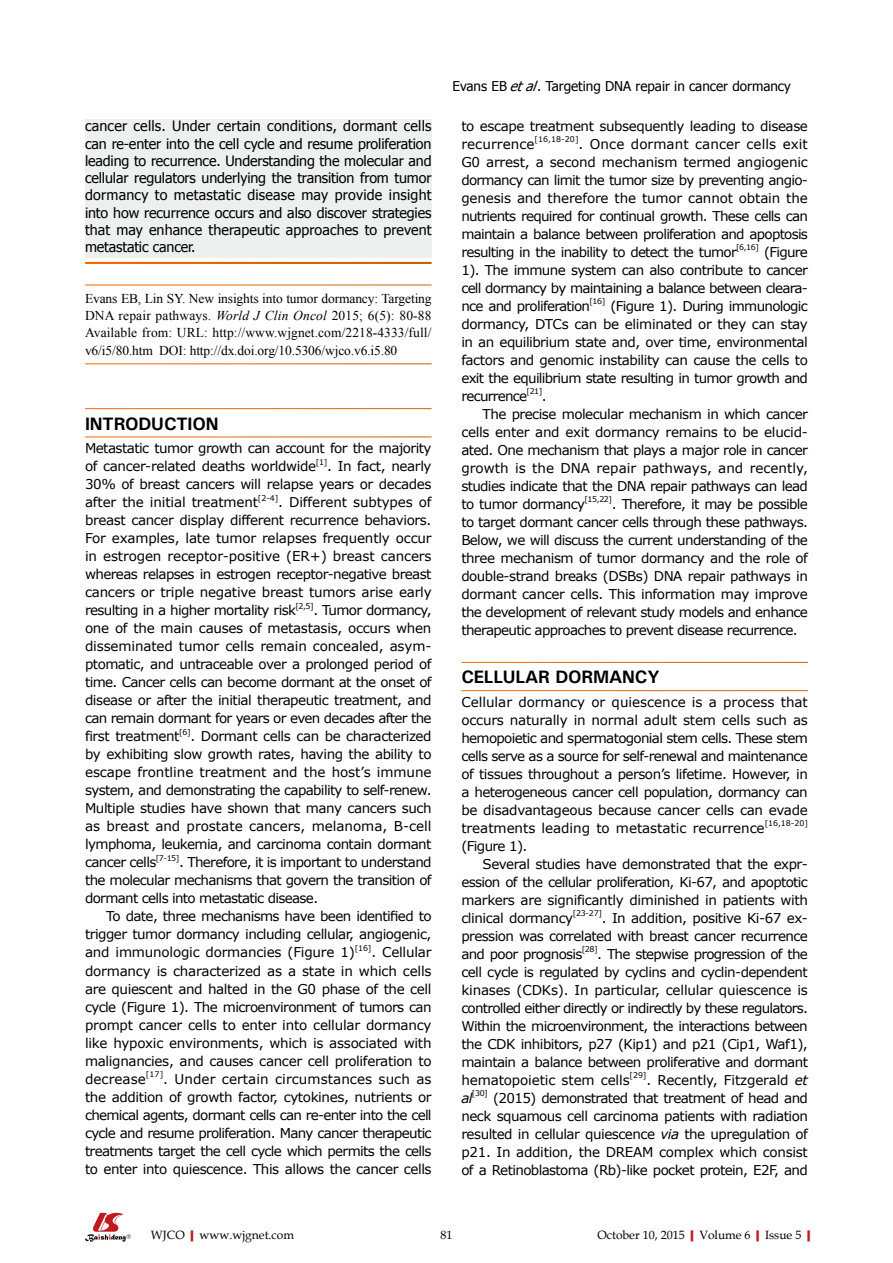
<style>
.page{position:relative;width:893px;height:1263px;background:#fff}
.page>*{position:absolute;margin:0;border:0;box-sizing:border-box;transform-origin:0 0}
.t1{font:700 18px "Univers";letter-spacing:-.01em;color:#000}
.t2{font:14.25px/17.2px "Tahoma";letter-spacing:.005em;color:#000;text-align:justify}
.t3{font:13.5px/18px "Verdana";letter-spacing:-.045em;color:#000;text-align:justify}
.t4{font:13.5px/17.2px "Times New Roman";letter-spacing:-.01em;color:#000;text-align:justify}
.t5{font:13.5px "Verdana";letter-spacing:-.025em;color:#000}
.t6{font:13.5px "Tahoma";color:#000}
.t7{font:13.5px "Verdana";color:#000}
.t8{font:13.5px "Verdana";letter-spacing:-.015em;color:#000}
.t9{font:13.5px "Verdana";letter-spacing:-.01em;color:#000}
.t10{font:italic 13.5px "Verdana";color:#000}
.t11{font:12px "Book Antiqua";color:#000}
.t12{font:7.8px "Verdana";letter-spacing:-.035em;color:#000}
.s1{font-style:italic}
.s2{font-weight:700;color:#c01920}
</style>
<div class="page">
<div style="left:85px;top:119px;width:347px;height:139px;background:#eeefef"></div>
<svg style="left:85px;top:1213px;width:46px;height:29px"></svg>
<p class="t2" style="left:85px;top:117px;width:348px">cancer cells. Under certain conditions, dormant cells can re-enter into the cell cycle and resume proliferation leading to recurrence. Understanding the molecular and cellular regulators underlying the transition from tumor dormancy to metastatic disease may provide insight into how recurrence occurs and also discover strategies that may enhance therapeutic approaches to prevent metastatic cancer.</p>
<p class="t4" style="left:85px;top:289px;width:348px">Evans EB, Lin SY. New insights into tumor dormancy: Targeting DNA repair pathways. <span class="s1">World J Clin Oncol</span> 2015; 6(5): 80-88<br>Available from: URL: http://www.wjgnet.com/2218-4333/full/ v6/i5/80.htm DOI: http://dx.doi.org/10.5306/wjco.v6.i5.80</p>
<p class="t1" style="left:85px;top:412px;width:135px">INTRODUCTION</p>
<p class="t3" style="left:85px;top:439px;width:348px">Metastatic tumor growth can account for the majority of cancer-related deaths worldwide</p>
<p class="t12" style="left:316px;top:457px;width:13px">[1]</p>
<p class="t3" style="left:85px;top:457px;width:348px;text-indent:242px">. In fact, nearly 30% of breast cancers will relapse years or decades after the initial treatment</p>
<p class="t12" style="left:258px;top:493px;width:22px">[2-4]</p>
<p class="t3" style="left:85px;top:493px;width:348px;text-indent:193px">. Different subtypes of breast cancer display different recurrence behaviors.<br>For examples, late tumor relapses frequently occur in estrogen receptor-positive (ER+) breast cancers whereas relapses in estrogen receptor-negative breast cancers or triple negative breast tumors arise early resulting in a higher mortality risk</p>
<p class="t12" style="left:295px;top:601px;width:20px">[2,5]</p>
<p class="t3" style="left:85px;top:601px;width:348px;text-align:left;text-indent:228px">. Tumor dormancy, one of the main causes of metastasis, occurs when disseminated tumor cells remain concealed, asym&shy;ptomatic, and untraceable over a prolonged period of time. Cancer cells can become dormant at the onset of disease or after the initial therapeutic treatment, and can remain dormant for years or even decades after the first treatment</p>
<p class="t12" style="left:179px;top:727px;width:13px">[6]</p>
<p class="t3" style="left:85px;top:727px;width:348px;text-indent:105px">. Dormant cells can be characterized by exhibiting slow growth rates, having the ability to escape frontline treatment and the host’s immune system, and demonstrating the capability to self-renew.<br>Multiple studies have shown that many cancers such as breast and prostate cancers, melanoma, B-cell lymphoma, leukemia, and carcinoma contain dormant cancer cells</p>
<p class="t12" style="left:156px;top:853px;width:25px">[7-15]</p>
<p class="t3" style="left:179px;top:853px;width:254px">. Therefore, it is important to understand</p>
<p class="t3" style="left:85px;top:871px;width:348px">the molecular mechanisms that govern the transition of</p>
<p class="t3" style="left:85px;top:889px;width:235px">dormant cells into metastatic disease.</p>
<p class="t3" style="left:106px;top:907px;width:327px">To date, three mechanisms have been identified to</p>
<p class="t3" style="left:85px;top:925px;width:348px">trigger tumor dormancy including cellular, angiogenic,</p>
<p class="t8" style="left:85px;top:944px;width:271px">and immunologic dormancies (Figure 1)</p>
<p class="t12" style="left:355px;top:943px;width:18px">[16]</p>
<p class="t3" style="left:85px;top:943px;width:348px;text-indent:286px">. Cellular dormancy is characterized as a state in which cells are quiescent and halted in the G0 phase of the cell cycle (Figure 1). The microenvironment of tumors can prompt cancer cells to enter into cellular dormancy like hypoxic environments, which is associated with malignancies, and causes cancer cell proliferation to decrease</p>
<p class="t12" style="left:146px;top:1069px;width:19px">[17]</p>
<p class="t3" style="left:85px;top:1070px;width:348px;text-indent:78px">. Under certain circumstances such as the addition of growth factor, cytokines, nutrients or chemical agents, dormant cells can re-enter into the cell cycle and resume proliferation. Many cancer therapeutic treatments target the cell cycle which permits the cells to enter into quiescence. This allows the cancer cells</p>
<p class="t6" style="left:452px;top:77px;width:340px">Evans EB <span class="s1">etal</span>. Targeting DNA repair in cancer dormancy</p>
<p class="t3" style="left:461px;top:116px;width:348px">to escape treatment subsequently leading to disease recurrence</p>
<p class="t12" style="left:535px;top:134px;width:45px">[16,18-20]</p>
<p class="t3" style="left:461px;top:134px;width:348px;text-align:left;text-indent:117px">. Once dormant cancer cells exit G0 arrest, a second mechanism termed angiogenic dormancy can limit the tumor size by preventing angio&shy;genesis and therefore the tumor cannot obtain the nutrients required for continual growth. These cells can maintain a balance between proliferation and apoptosis resulting in the inability to detect the tumor</p>
<p class="t12" style="left:736px;top:242px;width:24px">[6,16]</p>
<p class="t3" style="left:461px;top:242px;width:348px;text-align:left;text-indent:303px">(Figure 1). The immune system can also contribute to cancer cell dormancy by maintaining a balance between cleara&shy;nce and proliferation</p>
<p class="t12" style="left:589px;top:296px;width:17px">[16]</p>
<p class="t3" style="left:461px;top:296px;width:348px;text-indent:149px">(Figure 1). During immunologic dormancy, DTCs can be eliminated or they can stay in an equilibrium state and, over time, environmental factors and genomic instability can cause the cells to exit the equilibrium state resulting in tumor growth and recurrence</p>
<p class="t12" style="left:526px;top:386px;width:17px">[21]</p>
<p class="t3" style="left:542px;top:386px;width:6px">.</p>
<p class="t3" style="left:483px;top:404px;width:327px">The precise molecular mechanism in which cancer</p>
<p class="t5" style="left:461px;top:423px;width:346px">cells enter and exit dormancy remains to be elucid-</p>
<p class="t3" style="left:461px;top:440px;width:348px">ated. One mechanism that plays a major role in cancer</p>
<p class="t7" style="left:461px;top:459px;width:348px">growth is the DNA repair pathways, and recently,</p>
<p class="t3" style="left:461px;top:476px;width:348px">studies indicate that the DNA repair pathways can lead</p>
<p class="t3" style="left:461px;top:494px;width:125px">to tumor dormancy</p>
<p class="t12" style="left:584px;top:494px;width:29px">[15,22]</p>
<p class="t3" style="left:461px;top:494px;width:348px;text-indent:150px">. Therefore, it may be possible to target dormant cancer cells through these pathways.<br>Below, we will discuss the current understanding of the three mechanism of tumor dormancy and the role of double-strand breaks (DSBs) DNA repair pathways in dormant cancer cells. This information may improve the development of relevant study models and enhance therapeutic approaches to prevent disease recurrence.</p>
<p class="t1" style="left:461px;top:666px;width:200px">CELLULAR DORMANCY</p>
<p class="t3" style="left:461px;top:692px;width:348px">Cellular dormancy or quiescence is a process that occurs naturally in normal adult stem cells such as hemopoietic and spermatogonial stem cells. These stem cells serve as a source for self-renewal and maintenance of tissues throughout a person’s lifetime. However, in a heterogeneous cancer cell population, dormancy can be disadvantageous because cancer cells can evade treatments leading to metastatic recurrence</p>
<p class="t12" style="left:765px;top:818px;width:45px">[16,18-20]</p>
<p class="t3" style="left:461px;top:836px;width:67px">(Figure 1).</p>
<p class="t3" style="left:483px;top:854px;width:325px">Several studies have demonstrated that the expr-</p>
<p class="t3" style="left:461px;top:872px;width:348px">ession of the cellular proliferation, Ki-67, and apoptotic</p>
<p class="t5" style="left:461px;top:891px;width:348px">markers are significantly diminished in patients with</p>
<p class="t3" style="left:461px;top:908px;width:113px">clinical dormancy</p>
<p class="t12" style="left:573px;top:908px;width:31px">[23-27]</p>
<p class="t3" style="left:461px;top:908px;width:348px;text-align:left;text-indent:140px">. In addition, positive Ki-67 ex&shy;pression was correlated with breast cancer recurrence and poor prognosis</p>
<p class="t12" style="left:582px;top:944px;width:17px">[28]</p>
<p class="t3" style="left:461px;top:944px;width:348px;text-indent:136px">. The stepwise progression of the cell cycle is regulated by cyclins and cyclin-dependent kinases (CDKs). In particular, cellular quiescence is controlled either directly or indirectly by these regulators.<br>Within the microenvironment, the interactions between the CDK inhibitors, p27 (Kip1) and p21 (Cip1, Waf1), maintain a balance between proliferative and dormant hematopoietic stem cells</p>
<p class="t12" style="left:630px;top:1070px;width:18px">[29]</p>
<p class="t9" style="left:646px;top:1071px;width:163px">. Recently, Fitzgerald <span class="s1">et</span></p>
<p class="t10" style="left:461px;top:1089px;width:13px">al</p>
<p class="t12" style="left:472px;top:1088px;width:18px">[30]</p>
<p class="t3" style="left:461px;top:1088px;width:348px;text-indent:32px">(2015) demonstrated that treatment of head and neck squamous cell carcinoma patients with radiation resulted in cellular quiescence <span class="s1">via</span> the upregulation of p21. In addition, the DREAM complex which consist of a Retinoblastoma (Rb)-like pocket protein, E2F, and</p>
<p class="t11" style="left:151px;top:1226px;width:145px">WJCO<span class="s2">|</span>www.wjgnet.com</p>
<p class="t11" style="left:440px;top:1226px;width:13px">81</p>
<p class="t11" style="left:597px;top:1226px;width:220px">October 10, 2015<span class="s2">|</span>Volume 6<span class="s2">|</span>Issue 5<span class="s2">|</span></p>
</div>
